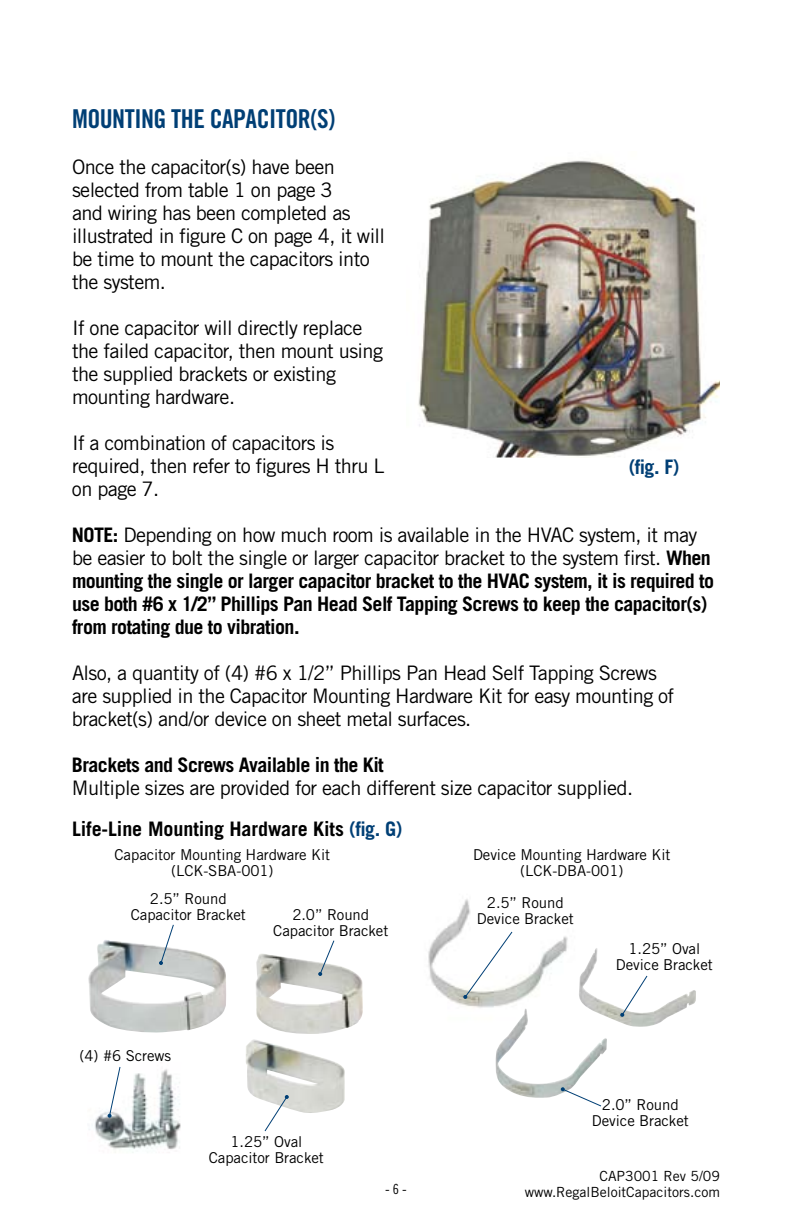
<style>
.page{position:relative;width:792px;height:1224px;background:#fff}
.page>*{position:absolute;margin:0;border:0;box-sizing:border-box;transform-origin:0 0}
.t1{font:26px "Trade Gothic Bold Cond Twenty";color:#003f75}
.t2{font:20px/23px "Trade Gothic";letter-spacing:-.03em;color:#000}
.t3{font:700 20px/23px "Trade Gothic";letter-spacing:-.03em;color:#000}
.t4{font:700 20px "Trade Gothic";letter-spacing:-.005em;color:#000}
.t5{font:700 20px "Trade Gothic";color:#003f75}
.t6{font:15px/16px "Trade Gothic";letter-spacing:-.005em;color:#000;text-align:center}
.t7{font:14px/16px "Trade Gothic";color:#000;text-align:right}
.t8{font:14px "Trade Gothic Cond Eighteen";color:#000}
.s1{font-weight:400}
.s2{color:#003f75}
</style>
<div class="page">
<img style="left:94px;top:1069px;width:87px;height:84px">
<img style="left:88px;top:940px;width:138px;height:93px">
<img style="left:255px;top:954px;width:108px;height:80px">
<img style="left:246px;top:1039px;width:99px;height:74px">
<img style="left:428px;top:899px;width:140px;height:109px">
<img style="left:495px;top:1008px;width:112px;height:90px">
<img style="left:578px;top:948px;width:118px;height:79px">
<img style="left:418px;top:160px;width:302px;height:298px">
<svg style="left:159px;top:924px;width:16px;height:41px"></svg>
<svg style="left:463px;top:931px;width:50px;height:68px"></svg>
<svg style="left:561px;top:1087px;width:41px;height:20px"></svg>
<svg style="left:620px;top:975px;width:28px;height:42px"></svg>
<svg style="left:318px;top:940px;width:17px;height:36px"></svg>
<svg style="left:264px;top:1095px;width:25px;height:37px"></svg>
<svg style="left:108px;top:1067px;width:13px;height:51px"></svg>
<h1 class="t1" style="left:72px;top:103px;width:52px">MOUNTING</h1>
<h1 class="t1" style="left:171px;top:103px;width:50px">TH E CAPACIT</h1>
<h1 class="t1" style="left:285px;top:103px;width:51px">OR(S)</h1>
<p class="t2" style="left:72px;top:155px;width:315px">Once the capacitor(s) have been selected from table 1 on page 3<br>and wiring has been completed as illustrated in figure C on page 4, it will be time to mount the capacitors into the system.</p>
<p class="t2" style="left:72px;top:316px;width:313px">If one capacitor will directly replace the failed capacitor, then mount using the supplied brackets or existing mounting hardware.</p>
<p class="t2" style="left:72px;top:431px;width:314px">If a combination of capacitors is required, then refer to figures H thru L on page 7.</p>
<p class="t3" style="left:72px;top:523px;width:644px">Note: <span class="s1">Depending on how much room is available in the HVAC system, it may be easier to bolt the single or larger capacitor bracket to the system first.</span> When mounting the single or larger capacitor bracket to the HVAC system, it is required to use both #6 x 1/2” Phillips Pan Head Self Tapping Screws to keep the capacitor(s) from rotating due to vibration.</p>
<p class="t2" style="left:72px;top:661px;width:604px">Also, a quantity of (4) #6 x 1/2” Phillips Pan Head Self Tapping Screws are supplied in the Capacitor Mounting Hardware Kit for easy mounting of bracket(s) and/or device on sheet metal surfaces.</p>
<p class="t3" style="left:72px;top:753px;width:313px">Brackets and Screws Available in the Kit</p>
<p class="t2" style="left:72px;top:776px;width:563px">Multiple sizes are provided for each different size capacitor supplied.</p>
<p class="t5" style="left:629px;top:455px;width:52px">(fig. F)</p>
<p class="t4" style="left:72px;top:816px;width:332px">Life-Line Mounting Hardware Kits <span class="s2">(fig. G)</span></p>
<p class="t6" style="left:115px;top:846px;width:217px">Capacitor Mounting Hardware Kit (LCK-SBA-001)</p>
<p class="t6" style="left:473px;top:846px;width:199px">Device Mounting Hardware Kit (LCK-DBA-001)</p>
<p class="t6" style="left:131px;top:890px;width:117px">2.5” Round<br>Capacitor Bracket</p>
<p class="t6" style="left:477px;top:894px;width:98px">2.5” Round<br>Device Bracket</p>
<p class="t6" style="left:273px;top:907px;width:117px">2.0” Round<br>Capacitor Bracket</p>
<p class="t6" style="left:616px;top:940px;width:98px">1.25” Oval<br>Device Bracket</p>
<p class="t6" style="left:80px;top:1047px;width:93px">(4) #6 Screws</p>
<p class="t6" style="left:209px;top:1133px;width:117px">1.25” Oval<br>Capacitor Bracket</p>
<p class="t6" style="left:592px;top:1096px;width:98px">2.0” Round<br>Device Bracket</p>
<p class="t8" style="left:385px;top:1181px;width:23px">- 6 -</p>
<p class="t7" style="left:525px;top:1168px;width:197px">CAP3001 Rev 5/09 www.RegalBeloitCapacitors.com</p>
</div>
